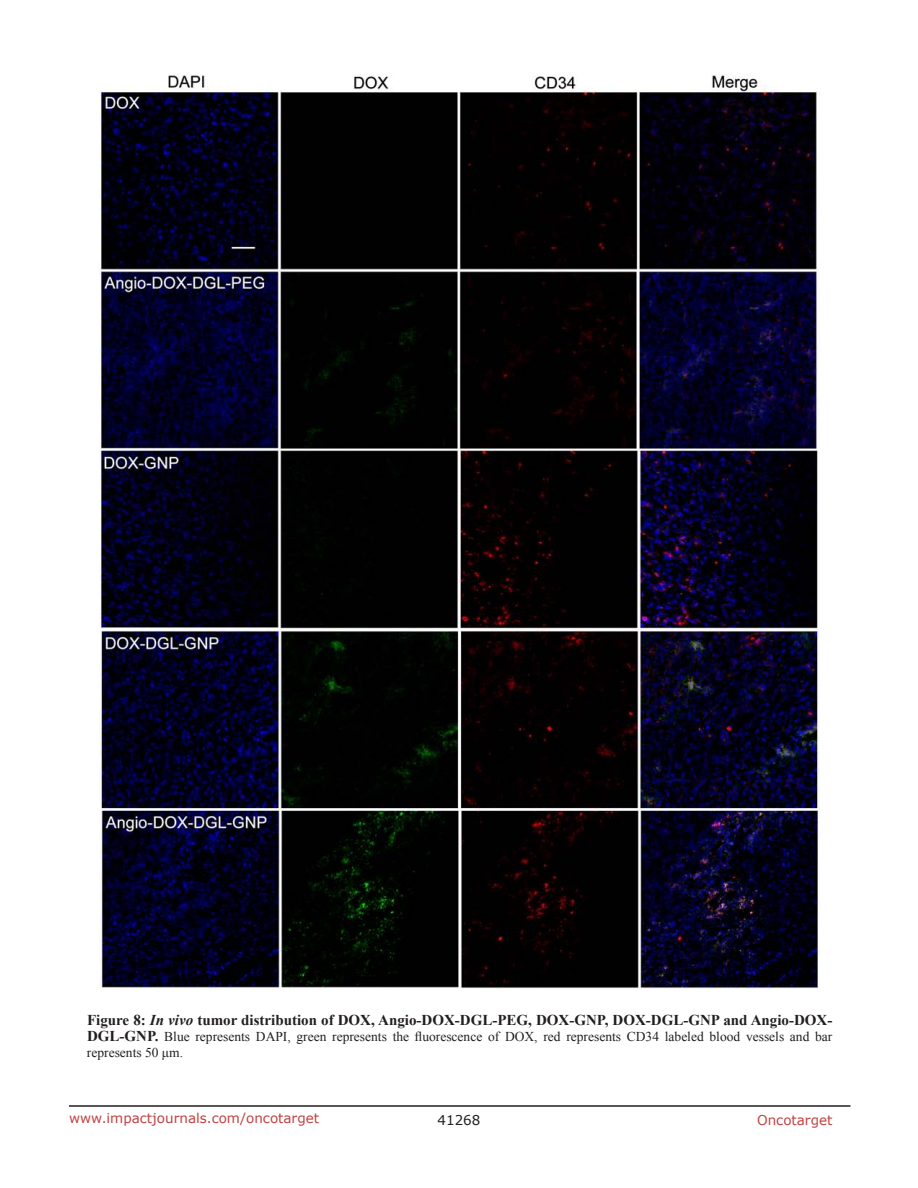
<style>
.page{position:relative;width:918px;height:1188px;background:#fff}
.page>*{position:absolute;margin:0;border:0;box-sizing:border-box;transform-origin:0 0}
.FigureText{font:700 15px "Times New Roman";color:#231f20}
.FigureText-2{font:13.5px/16.2px "Times New Roman";color:#231f20}
.t1{font:13.5px "Verdana";color:#c24141}
.t2{font:13.5px "Verdana";color:#231f20}
.s1{font-style:italic}
.s2{font-weight:700;font-size:15px}
</style>
<div class="page">
<hr style="left:69px;top:1105px;width:781px;height:2px;background:#231f20">
<img style="left:100px;top:75px;width:720px;height:913px">
<p class="FigureText" style="left:87px;top:1009px;width:747px">Figure 8: <span class="s1">In vivo</span> tumor distribution of DOX, Angio-DOX-DGL-PEG, DOX-GNP, DOX-DGL-GNP and Angio-DOX-</p>
<p class="FigureText-2" style="left:87px;top:1028px;width:747px"><span class="s2">DGL-GNP.</span> Blue represents DAPI, green represents the fluorescence of DOX, red represents CD34 labeled blood vessels and bar represents 50 μm.</p>
<p class="t1" style="left:69px;top:1109px;width:252px">www.impactjournals.com/oncotarget</p>
<p class="t2" style="left:438px;top:1111px;width:44px">41268</p>
<p class="t1" style="left:757px;top:1111px;width:77px">Oncotarget</p>
</div>
